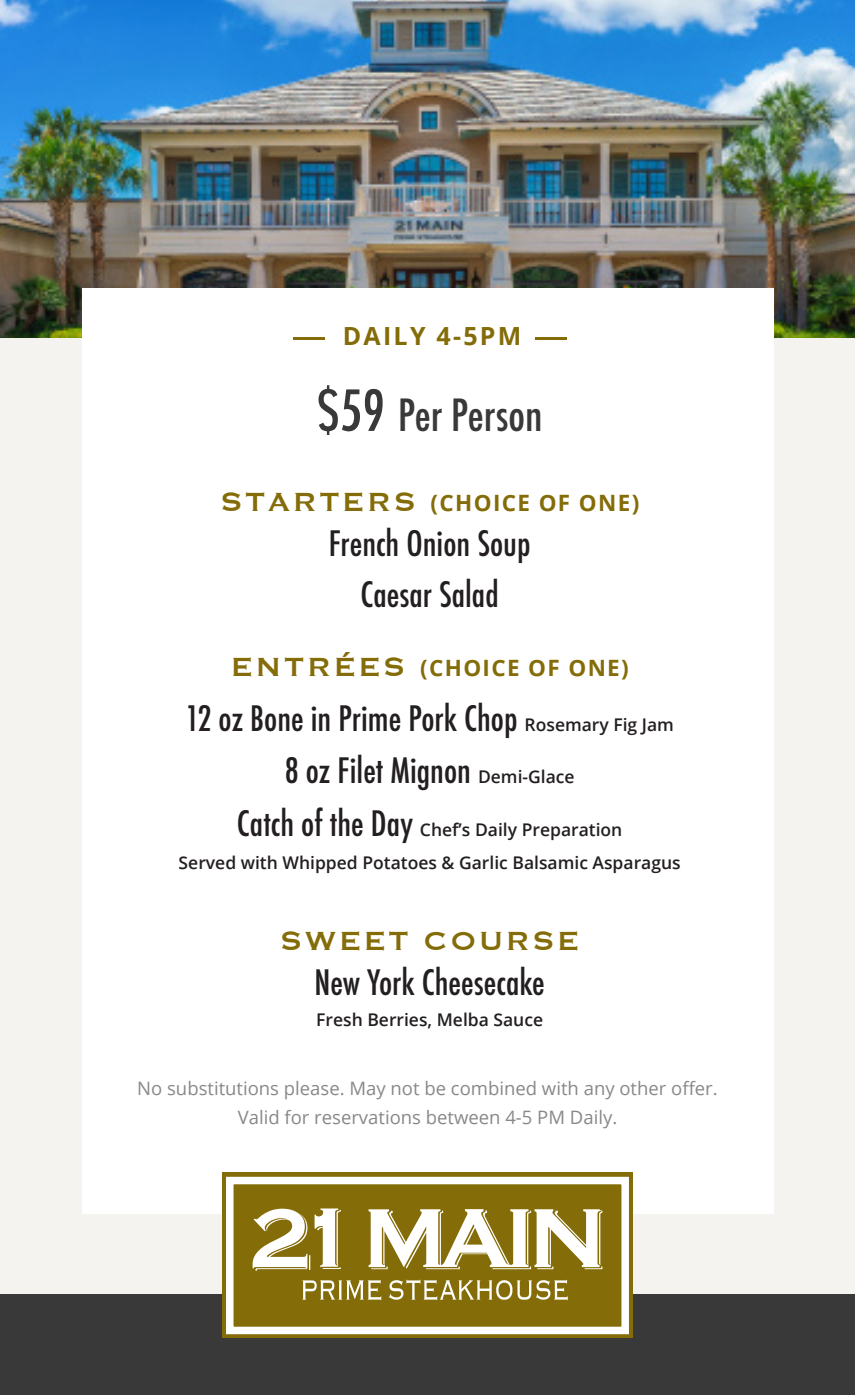
<style>
.page{position:relative;width:855px;height:1395px;background:#fff}
.page>*{position:absolute;margin:0;border:0;box-sizing:border-box;transform-origin:0 0}
.Dish_Name{font:500 condensed 43.25px "Futura";color:#393939}
.Dish_Name-2{font:500 condensed 34px/50.5px "Futura";color:#231f20;text-align:center}
.Dish_Name-3{font:700 25px "Open Sans";letter-spacing:.09em;color:#846c08;scale:3 1}
.Dish_Name-4{font:700 22.5px "Open Sans";letter-spacing:.06em;color:#846c08}
.Dish_Name-5{font:18.5px/28.8px "Open Sans";color:#888;text-align:center}
.Dish_Name-6{font:600 17.5px/33.2px "Open Sans";color:#231f20;text-align:center}
.s1{font-size:55px}
.s2{font-family:"Copperplate";font-weight:400;font-size:34px}
.s3{font-family:"Open Sans";font-weight:600;font-stretch:normal;font-size:17.5px}
.s4{font-family:"Futura";font-weight:500;font-stretch:condensed;font-size:34px}
.s5{font-family:"Copperplate";font-weight:400;font-stretch:normal;color:#846c08}
</style>
<div class="page">
<img style="left:0;top:0;width:855px;height:338px">
<div style="left:0;top:1294px;width:855px;height:101px;background:#393939"></div>
<div style="left:0;top:338px;width:855px;height:956px;background:#f4f3ef"></div>
<div style="left:82px;top:288px;width:691px;height:925px;background:#fff"></div>
<div style="left:222px;top:1172px;width:411px;height:166px;background:#846c08"></div>
<svg style="left:252px;top:1208px;width:89px;height:63px"></svg>
<svg style="left:369px;top:1209px;width:233px;height:60px"></svg>
<svg style="left:302px;top:1280px;width:79px;height:20px"></svg>
<svg style="left:389px;top:1280px;width:179px;height:20px"></svg>
<div style="left:226px;top:1177px;width:403px;height:157px;border:8px solid #fff"></div>
<p class="Dish_Name-3" style="left:290px;top:318px;width:95px">– DAILY 4-5PM –</p>
<p class="Dish_Name" style="left:317px;top:387px;width:227px"><span class="s1">$59</span> Per Person</p>
<p class="Dish_Name-4" style="left:220px;top:487px;width:421px"><span class="s2">STARTERS</span> (CHOICE OF ONE)</p>
<p class="Dish_Name-2" style="left:329px;top:518px;width:203px">French Onion Soup<br>Caesar Salad</p>
<p class="Dish_Name-4" style="left:231px;top:652px;width:400px"><span class="s2">ENTRÉES</span> (CHOICE OF ONE)</p>
<p class="Dish_Name-2" style="left:185px;top:692px;width:490px;line-height:52.5px">12 oz Bone in Prime Pork Chop <span class="s3">Rosemary Fig Jam<br></span>8 oz Filet Mignon <span class="s3">Demi-Glace</span></p>
<p class="Dish_Name-6" style="left:179px;top:813px;width:504px"><span class="s4">Catch of the Day</span> Chef’s Daily Preparation<br>Served with Whipped Potatoes &amp; Garlic Balsamic Asparagus</p>
<p class="Dish_Name-2" style="left:280px;top:915px;width:301px;line-height:45.5px"><span class="s5">SWEET COURSE<br></span>New York Cheesecake</p>
<p class="Dish_Name-6" style="left:316px;top:1002px;width:228px">Fresh Berries, Melba Sauce</p>
<p class="Dish_Name-5" style="left:137px;top:1073px;width:582px">No substitutions please. May not be combined with any other offer.<br>Valid for reservations between 4-5 PM Daily.</p>
</div>
